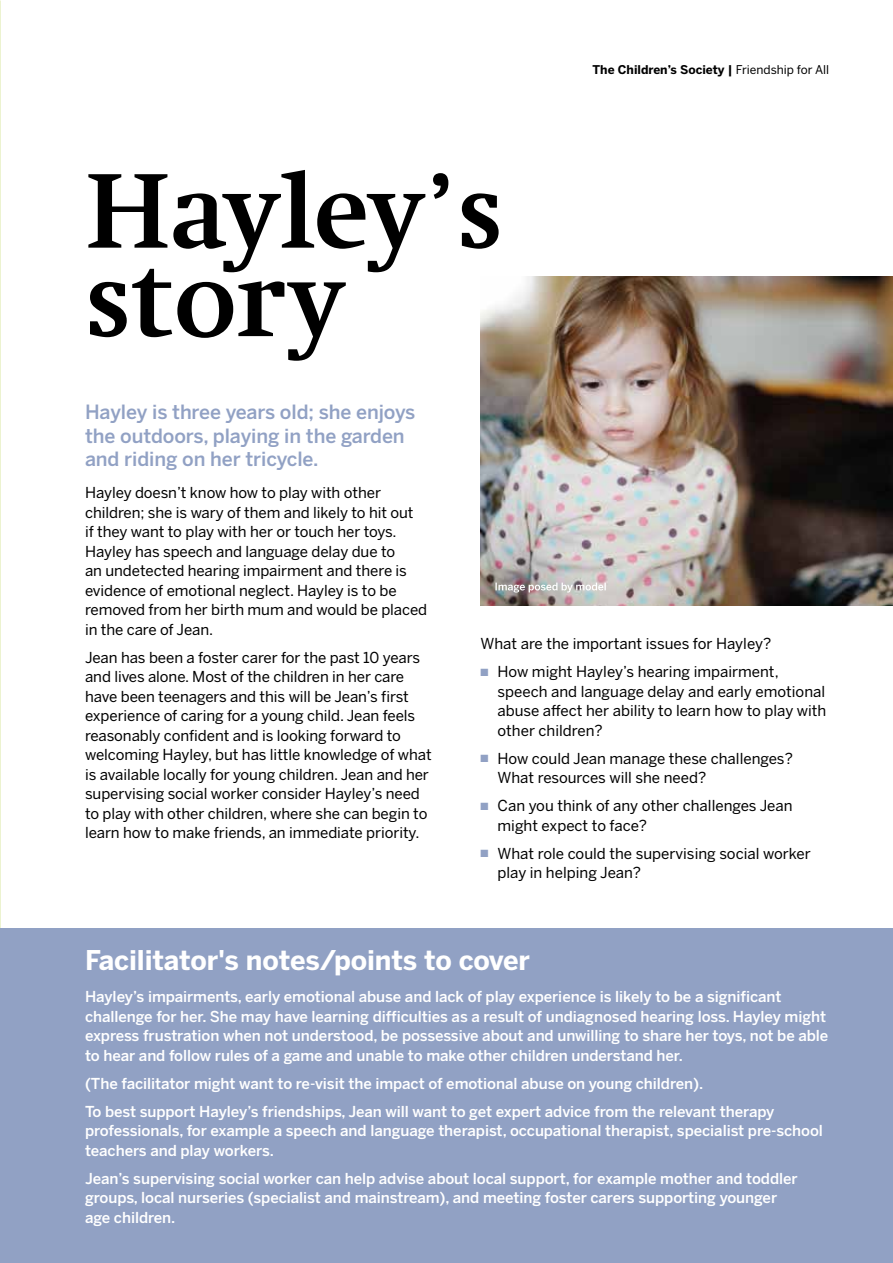
<style>
.page{position:relative;width:893px;height:1263px;background:#fff}
.page>*{position:absolute;margin:0;border:0;box-sizing:border-box;transform-origin:0 0}
.t1{font:700 108px/88.5px "Swift Com";letter-spacing:-.005em;color:#000}
.t2{font:700 27px "Benton Sans";letter-spacing:-.005em;color:#fff}
.t3{font:500 19.5px/23.4px "Benton Sans";letter-spacing:-.005em;color:#91a1c4}
.t4{font:15px/19.5px "Benton Sans";letter-spacing:-.005em;color:#000}
.t5{font:500 15px/19.5px "Benton Sans";letter-spacing:-.005em;color:#fff}
.t6{font:700 12px "Benton Sans";color:#000}
.s1{font-weight:400}
.s2{color:#91a1c4}
</style>
<div class="page">
<img style="left:480px;top:276px;width:413px;height:329px">
<div style="left:0;top:929px;width:893px;height:334px;background:#91a1c4"></div>
<svg style="left:495px;top:583px;width:111px;height:9px"></svg>
<h1 class="t1" style="left:85px;top:166px;width:420px">Hayley’s story</h1>
<p class="t6" style="left:592px;top:62px;width:238px">The Children’s Society | <span class="s1">Friendship for All</span></p>
<h3 class="t3" style="left:85px;top:400px;width:332px">Hayley is three years old; she enjoys the outdoors, playing in the garden and riding on her tricycle.</h3>
<p class="t4" style="left:85px;top:483px;width:344px">Hayley doesn’t know how to play with other children; she is wary of them and likely to hit out<br>if they want to play with her or touch her toys.<br>Hayley has speech and language delay due to<br>an undetected hearing impairment and there is evidence of emotional neglect. Hayley is to be removed from her birth mum and would be placed in the care of Jean.</p>
<p class="t4" style="left:85px;top:647px;width:348px">Jean has been a foster carer for the past 10 years and lives alone. Most of the children in her care have been teenagers and this will be Jean’s first experience of caring for a young child. Jean feels reasonably confident and is looking forward to welcoming Hayley, but has little knowledge of what is available locally for young children. Jean and her supervising social worker consider Hayley’s need to play with other children, where she can begin to learn how to make friends, an immediate priority.</p>
<p class="t4" style="left:480px;top:634px;width:292px">What are the important issues for Hayley?</p>
<p class="t4" style="left:497px;top:662px;width:330px;text-indent:-17px"><span class="s2">■</span> How might Hayley’s hearing impairment, speech and language delay and early emotional abuse affect her ability to learn how to play with other children?</p>
<p class="t4" style="left:497px;top:748px;width:297px;text-indent:-17px"><span class="s2">■</span> How could Jean manage these challenges?<br>What resources will she need?</p>
<p class="t4" style="left:497px;top:796px;width:297px;text-indent:-17px"><span class="s2">■</span> Can you think of any other challenges Jean might expect to face?</p>
<p class="t4" style="left:497px;top:843px;width:315px;text-indent:-17px"><span class="s2">■</span> What role could the supervising social worker play in helping Jean?</p>
<h2 class="t2" style="left:85px;top:944px;width:446px">Facilitator's notes/points to cover</h2>
<p class="t5" style="left:85px;top:987px;width:745px">Hayley’s impairments, early emotional abuse and lack of play experience is likely to be a significant challenge for her. She may have learning difficulties as a result of undiagnosed hearing loss. Hayley might express frustration when not understood, be possessive about and unwilling to share her toys, not be able to hear and follow rules of a game and unable to make other children understand her.</p>
<p class="t5" style="left:85px;top:1069px;width:691px;line-height:28px">(The facilitator might want to re-visit the impact of emotional abuse on young children).<br>To best support Hayley’s friendships, Jean will want to get expert advice from the relevant therapy</p>
<p class="t5" style="left:85px;top:1121px;width:739px">professionals, for example a speech and language therapist, occupational therapist, specialist pre-school teachers and play workers.</p>
<p class="t5" style="left:85px;top:1168px;width:714px">Jean’s supervising social worker can help advise about local support, for example mother and toddler groups, local nurseries (specialist and mainstream), and meeting foster carers supporting younger age children.</p>
</div>
